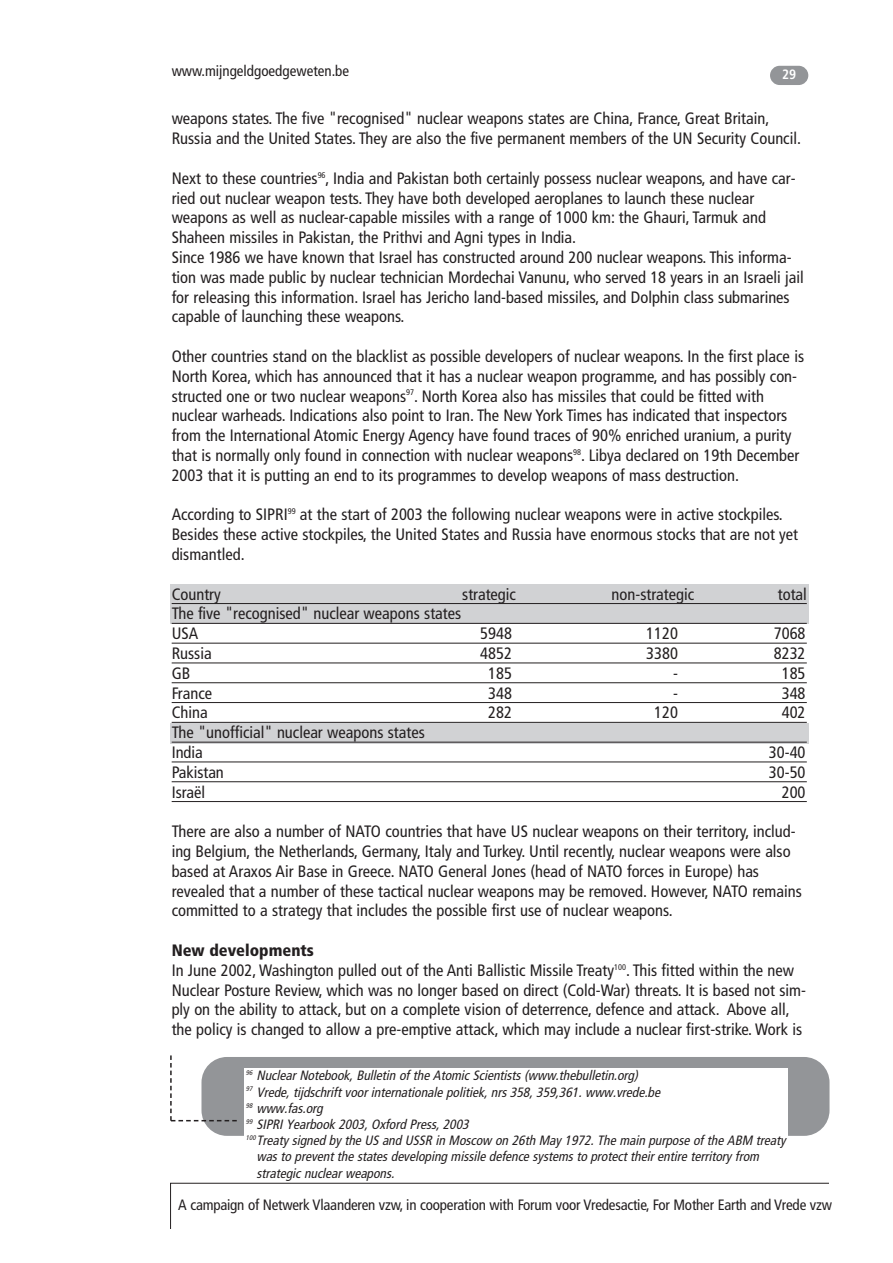
<style>
.page{position:relative;width:893px;height:1263px;background:#fff}
.page>*{position:absolute;margin:0;border:0;box-sizing:border-box;transform-origin:0 0}
.t1{font:condensed 16.5px/19.8px "Frutiger";color:#231f20}
.t2{font:condensed 15px "Frutiger";letter-spacing:-.015em;color:#231f20}
.t3{font:italic condensed 13.5px "Frutiger";color:#231f20}
.t4{font:700 condensed 13.5px "Frutiger";color:#fff}
.s1{font-weight:900}
</style>
<div class="page">
<div style="left:170px;top:723px;width:638px;height:21px;background:#d1d2d4"></div>
<div style="left:170px;top:584px;width:638px;height:40px;background:#d1d2d4"></div>
<hr style="left:172px;top:603px;width:634px;height:1px;background:#231f20">
<hr style="left:172px;top:623px;width:634px;height:1px;background:#231f20">
<hr style="left:172px;top:643px;width:634px;height:1px;background:#231f20">
<hr style="left:172px;top:663px;width:634px;height:1px;background:#231f20">
<hr style="left:172px;top:682px;width:634px;height:1px;background:#231f20">
<hr style="left:172px;top:702px;width:634px;height:1px;background:#231f20">
<hr style="left:172px;top:722px;width:634px;height:1px;background:#231f20">
<hr style="left:172px;top:742px;width:634px;height:1px;background:#231f20">
<hr style="left:172px;top:762px;width:634px;height:1px;background:#231f20">
<hr style="left:172px;top:781px;width:634px;height:1px;background:#231f20">
<hr style="left:172px;top:801px;width:634px;height:1px;background:#231f20">
<div style="left:201px;top:1057px;width:628px;height:79px;background:#939598;border-radius:26px"></div>
<svg style="left:170px;top:1055px;width:67px;height:66px"></svg>
<div style="left:244px;top:1069px;width:543px;height:116px;background:#fff"></div>
<div style="left:770px;top:66px;width:38px;height:19px;background:#939598;border-radius:10px"></div>
<div style="left:170px;top:1183px;width:672px;height:54px;border:1px solid #231f20"></div>
<div style="left:162px;top:1229px;width:682px;height:18px;background:#fff"></div>
<div style="left:829px;top:1178px;width:20px;height:74px;background:#fff"></div>
<p class="t2" style="left:172px;top:65px;width:179px">www.mijngeldgoedgeweten.be</p>
<p class="t4" style="left:782px;top:69px;width:16px">29</p>
<p class="t1" style="left:172px;top:110px;width:631px">weapons states. The five "recognised" nuclear weapons states are China, France, Great Britain,<br>Russia and the United States. They are also the five permanent members of the UN Security Council.</p>
<p class="t1" style="left:172px;top:170px;width:633px">Next to these countries<sup>96</sup>, India and Pakistan both certainly possess nuclear weapons, and have car&shy;ried out nuclear weapon tests. They have both developed aeroplanes to launch these nuclear weapons as well as nuclear-capable missiles with a range of 1000 km: the Ghauri, Tarmuk and Shaheen missiles in Pakistan, the Prithvi and Agni types in India.<br>Since 1986 we have known that Israel has constructed around 200 nuclear weapons. This informa&shy;tion was made public by nuclear technician Mordechai Vanunu, who served 18 years in an Israeli jail for releasing this information. Israel has Jericho land-based missiles, and Dolphin class submarines capable of launching these weapons.</p>
<p class="t1" style="left:172px;top:348px;width:634px">Other countries stand on the blacklist as possible developers of nuclear weapons. In the first place is North Korea, which has announced that it has a nuclear weapon programme, and has possibly con&shy;structed one or two nuclear weapons<sup>97</sup>. North Korea also has missiles that could be fitted with nuclear warheads. Indications also point to Iran. The New York Times has indicated that inspectors from the International Atomic Energy Agency have found traces of 90% enriched uranium, a purity that is normally only found in connection with nuclear weapons<sup>98</sup>. Libya declared on 19th December 2003 that it is putting an end to its programmes to develop weapons of mass destruction.</p>
<p class="t1" style="left:172px;top:506px;width:628px">According to SIPRI<sup>99</sup> at the start of 2003 the following nuclear weapons were in active stockpiles.<br>Besides these active stockpiles, the United States and Russia have enormous stocks that are not yet dismantled.</p>
<p class="t1" style="left:172px;top:585px;width:51px">Country</p>
<p class="t1" style="left:462px;top:585px;width:55px">strategic</p>
<p class="t1" style="left:611px;top:585px;width:84px">non-strategic</p>
<p class="t1" style="left:777px;top:585px;width:31px">total</p>
<p class="t1" style="left:172px;top:605px;width:291px">The five "recognised" nuclear weapons states<br>USA</p>
<p class="t1" style="left:480px;top:625px;width:33px">5948</p>
<p class="t1" style="left:646px;top:625px;width:33px">1120</p>
<p class="t1" style="left:773px;top:625px;width:33px">7068</p>
<p class="t1" style="left:172px;top:645px;width:42px">Russia</p>
<p class="t1" style="left:480px;top:645px;width:33px">4852</p>
<p class="t1" style="left:646px;top:645px;width:33px">3380</p>
<p class="t1" style="left:773px;top:645px;width:33px">8232</p>
<p class="t1" style="left:172px;top:665px;width:20px">GB</p>
<p class="t1" style="left:488px;top:665px;width:25px">185</p>
<p class="t1" style="left:673px;top:665px;width:6px">-</p>
<p class="t1" style="left:781px;top:665px;width:25px">185</p>
<p class="t1" style="left:172px;top:684px;width:42px">France</p>
<p class="t1" style="left:488px;top:684px;width:25px">348</p>
<p class="t1" style="left:673px;top:684px;width:6px">-</p>
<p class="t1" style="left:781px;top:684px;width:25px">348</p>
<p class="t1" style="left:172px;top:704px;width:38px">China</p>
<p class="t1" style="left:488px;top:704px;width:25px">282</p>
<p class="t1" style="left:654px;top:704px;width:25px">120</p>
<p class="t1" style="left:781px;top:704px;width:25px">402</p>
<p class="t1" style="left:172px;top:724px;width:254px">The "unofficial" nuclear weapons states<br>India</p>
<p class="t1" style="left:769px;top:744px;width:38px">30-40</p>
<p class="t1" style="left:172px;top:764px;width:54px">Pakistan</p>
<p class="t1" style="left:769px;top:764px;width:38px">30-50</p>
<p class="t1" style="left:172px;top:783px;width:35px">Israël</p>
<p class="t1" style="left:781px;top:783px;width:25px">200</p>
<p class="t1" style="left:172px;top:823px;width:631px">There are also a number of NATO countries that have US nuclear weapons on their territory, includ&shy;ing Belgium, the Netherlands, Germany, Italy and Turkey. Until recently, nuclear weapons were also based at Araxos Air Base in Greece. NATO General Jones (head of NATO forces in Europe) has revealed that a number of these tactical nuclear weapons may be removed. However, NATO remains committed to a strategy that includes the possible first use of nuclear weapons.</p>
<p class="t1" style="left:172px;top:942px;width:635px"><span class="s1">New developments<br></span>In June 2002, Washington pulled out of the Anti Ballistic Missile Treaty<sup>100</sup>. This fitted within the new Nuclear Posture Review, which was no longer based on direct (Cold-War) threats. It is based not sim&shy;ply on the ability to attack, but on a complete vision of deterrence, defence and attack. Above all, the policy is changed to allow a pre-emptive attack, which may include a nuclear first-strike. Work is</p>
<p class="t3" style="left:246px;top:1070px;width:396px"><sup>96</sup> NuclearNotebook,Bulletin of the Atomic Scientists(www.thebulletin.org)</p>
<p class="t3" style="left:246px;top:1086px;width:418px"><sup>97</sup> Vrede,tijdschriftvoorinternationale politiek,nrs358,359,361.www.vrede.be</p>
<p class="t3" style="left:246px;top:1103px;width:81px"><sup>98</sup> www.fas.org</p>
<p class="t3" style="left:246px;top:1119px;width:227px"><sup>99</sup> SIPRIYearbook 2003,Oxford Press,2003</p>
<p class="t3" style="left:246px;top:1135px;width:541px"><sup>100</sup> Treaty signed by the US and USSR in Moscow on 26th May 1972.The main purpose of the ABM treaty</p>
<p class="t3" style="left:256px;top:1151px;width:506px">wasto preventthe statesdeveloping missile defence systemsto protecttheirentire territory from</p>
<p class="t3" style="left:256px;top:1167px;width:142px">strategic nuclearweapons.</p>
<p class="t2" style="left:178px;top:1198px;width:655px">A campaign of Netwerk Vlaanderen vzw, in cooperation with Forum voor Vredesactie, For Mother Earth and Vrede vzw</p>
</div>
